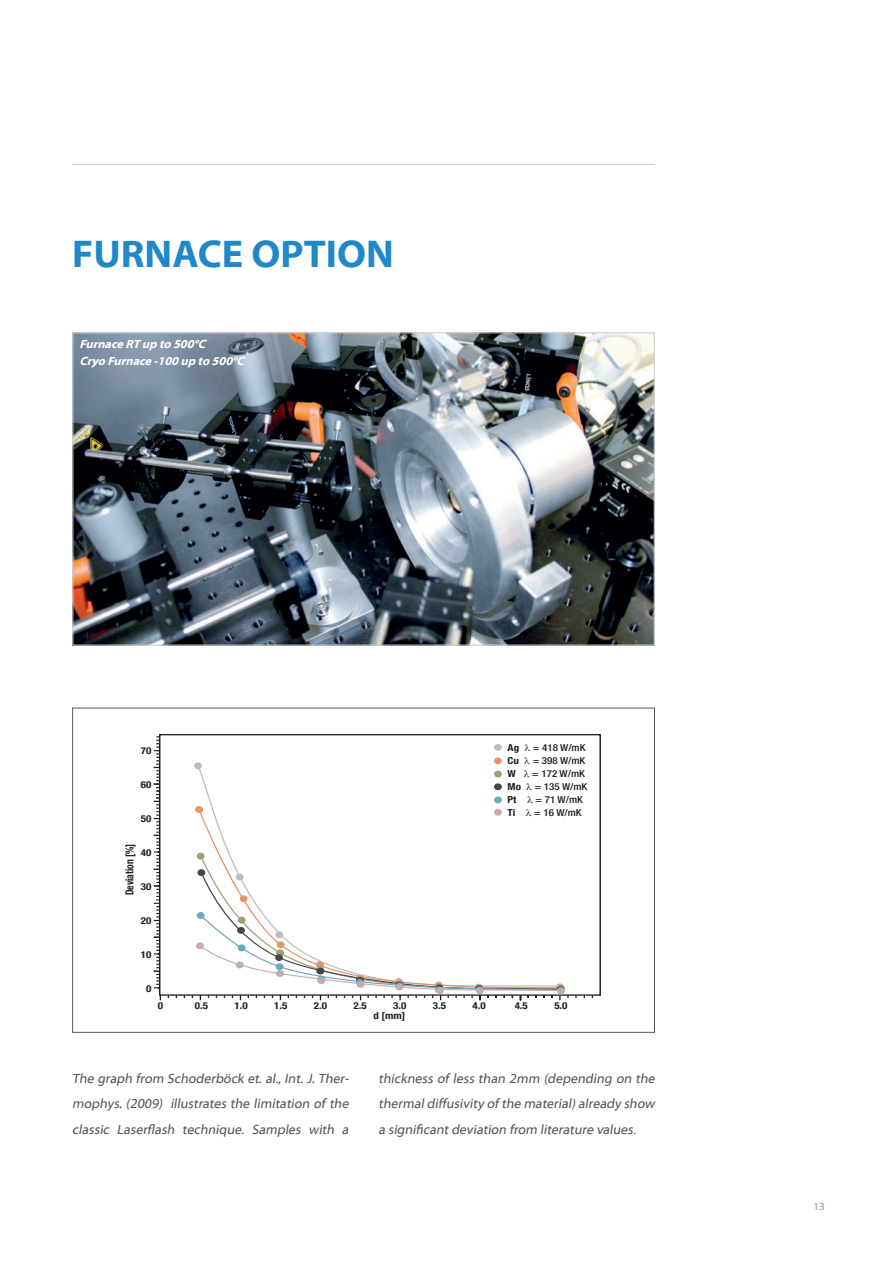
<style>
.page{position:relative;width:893px;height:1263px;background:#fff}
.page>*{position:absolute;margin:0;border:0;box-sizing:border-box;transform-origin:0 0}
.t1{font:700 39px "Myriad Web Pro";color:#2088c9}
.t2{font:italic 13.5px/25.5px "Myriad Web Pro";color:#57585a;text-align:justify}
.t3{font:italic 700 12px/16.5px "Myriad Web Pro";color:#fff}
.t4{font:700 condensed 10.95px "Helvetica Neue LT Com";color:#231f20;scale:.87 1}
.t5{font:10.5px "Myriad Web Pro";color:#939598}
.t6{font:700 condensed 9.6px "Helvetica Neue LT Com";color:#231f20;scale:1.15 1}
.t7{font:500 condensed 9.6px "Helvetica Neue LT Com";color:#231f20;scale:1.15 1}
</style>
<div class="page">
<hr style="left:72px;top:164px;width:583px;height:1px;background:#d1d2d4">
<svg style="left:154px;top:736px;width:6px;height:252px"></svg>
<div style="left:194px;top:762px;width:8px;height:7px;background:#bcbdc0;border-radius:50%"></div>
<div style="left:494px;top:744px;width:8px;height:7px;background:#bcbdc0;border-radius:50%"></div>
<div style="left:494px;top:757px;width:8px;height:7px;background:#e69366;border-radius:50%"></div>
<svg style="left:197px;top:808px;width:305px;height:51px"></svg>
<svg style="left:199px;top:855px;width:303px;height:16px"></svg>
<svg style="left:192px;top:871px;width:377px;height:129px"></svg>
<img style="left:74px;top:334px;width:579px;height:310px">
<h1 class="t1" style="left:72px;top:232px;width:323px">FURNACE OPTION</h1>
<p class="t3" style="left:79px;top:336px;width:170px">FurnaceRT up to 500°C<br>Cryo Furnace-100 up to 500°C</p>
<p class="t6" style="left:141px;top:745px;width:11px">70</p>
<p class="t6" style="left:141px;top:779px;width:11px">60</p>
<p class="t6" style="left:141px;top:813px;width:11px">50</p>
<p class="t6" style="left:141px;top:847px;width:11px">40</p>
<p class="t6" style="left:141px;top:880px;width:11px">30</p>
<p class="t6" style="left:141px;top:914px;width:11px">20</p>
<p class="t6" style="left:141px;top:948px;width:11px">10</p>
<p class="t6" style="left:146px;top:982px;width:6px">0</p>
<p class="t4" style="left:123px;top:895px;width:61px;rotate:-90deg">Deviation [%]</p>
<p class="t6" style="left:508px;top:741px;width:12px">Ag</p>
<p class="t7" style="left:533px;top:741px;width:47px">= 418 W/mK</p>
<p class="t6" style="left:508px;top:754px;width:11px">Cu</p>
<p class="t7" style="left:533px;top:754px;width:47px">= 398 W/mK</p>
<p class="t6" style="left:508px;top:768px;width:9px">W</p>
<p class="t7" style="left:532px;top:768px;width:47px">= 172 W/mK</p>
<p class="t6" style="left:508px;top:781px;width:13px">Mo</p>
<p class="t7" style="left:535px;top:781px;width:47px">= 135 W/mK</p>
<p class="t6" style="left:508px;top:794px;width:9px">Pt</p>
<p class="t7" style="left:535px;top:794px;width:43px">= 71 W/mK</p>
<p class="t6" style="left:508px;top:807px;width:8px">Ti</p>
<p class="t7" style="left:534px;top:807px;width:43px">= 16 W/mK</p>
<p class="t6" style="left:158px;top:1000px;width:6px">0</p>
<p class="t6" style="left:195px;top:1000px;width:13px">0.5</p>
<p class="t6" style="left:235px;top:1000px;width:13px">1.0</p>
<p class="t6" style="left:274px;top:1000px;width:13px">1.5</p>
<p class="t6" style="left:314px;top:1000px;width:13px">2.0</p>
<p class="t6" style="left:353px;top:1000px;width:13px">2.5</p>
<p class="t6" style="left:393px;top:1000px;width:13px">3.0</p>
<p class="t6" style="left:433px;top:1000px;width:13px">3.5</p>
<p class="t6" style="left:472px;top:1000px;width:13px">4.0</p>
<p class="t6" style="left:515px;top:1000px;width:13px">4.5</p>
<p class="t6" style="left:554px;top:1000px;width:13px">5.0</p>
<p class="t6" style="left:373px;top:1010px;width:29px">d [mm]</p>
<p class="t2" style="left:72px;top:1066px;width:280px">The graph from Schoderböck et. al., Int. J. Ther&shy;mophys. (2009) illustrates the limitation of the classic Laserflash technique. Samples with a</p>
<p class="t2" style="left:378px;top:1066px;width:280px">thickness of less than 2mm (depending on the thermaldiffusivity of the material)already show a significant deviation from literature values.</p>
<p class="t5" style="left:813px;top:1201px;width:13px">13</p>
</div>
